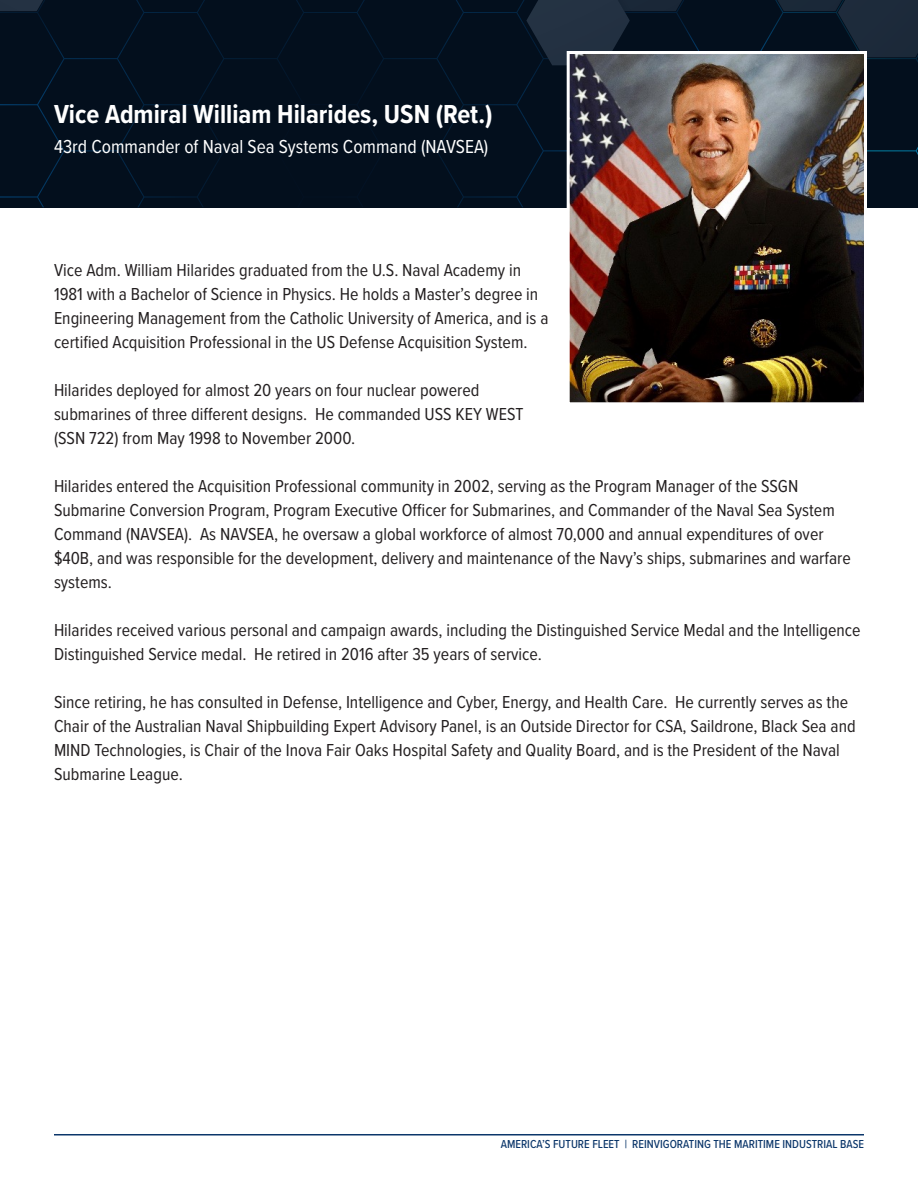
<style>
.page{position:relative;width:918px;height:1188px;background:#fff}
.page>*{position:absolute;margin:0;border:0;box-sizing:border-box;transform-origin:0 0}
.t1{font:700 27px "Proxima Nova Cond";color:#fff}
.t2{font:19.5px "Proxima Nova Cond";color:#fff}
.t3{font:18px/24px "Proxima Nova Cond";color:#231f20}
.t4{font:500 12px "Proxima Nova Cond";color:#0b366a}
</style>
<div class="page">
<svg style="left:0;top:0;width:918px;height:207px;background:#05111f"></svg>
<img style="left:565px;top:50px;width:303px;height:353px">
<hr style="left:54px;top:1134px;width:810px;height:1px;background:#0b366a">
<p class="t1" style="left:54px;top:94px;width:440px">Vice Admiral William Hilarides, USN (Ret.)</p>
<p class="t2" style="left:54px;top:132px;width:436px">43rd Commander of Naval Sea Systems Command (NAVSEA)</p>
<p class="t3" style="left:54px;top:257px;width:496px">Vice Adm. William Hilarides graduated from the U.S. Naval Academy in 1981 with a Bachelor of Science in Physics. He holds a Master’s degree in Engineering Management from the Catholic University of America, and is a certified Acquisition Professional in the US Defense Acquisition System.</p>
<p class="t3" style="left:54px;top:377px;width:471px">Hilarides deployed for almost 20 years on four nuclear powered submarines of three different designs. He commanded USS KEY WEST (SSN 722) from May 1998 to November 2000.</p>
<p class="t3" style="left:54px;top:473px;width:798px">Hilarides entered the Acquisition Professional community in 2002, serving as the Program Manager of the SSGN Submarine Conversion Program, Program Executive Officer for Submarines, and Commander of the Naval Sea System Command (NAVSEA). As NAVSEA, he oversaw a global workforce of almost 70,000 and annual expenditures of over $40B, and was responsible for the development, delivery and maintenance of the Navy’s ships, submarines and warfare systems.</p>
<p class="t3" style="left:54px;top:617px;width:808px">Hilarides received various personal and campaign awards, including the Distinguished Service Medal and the Intelligence<br>Distinguished Service medal. He retired in 2016 after 35 years of service.</p>
<p class="t3" style="left:54px;top:689px;width:803px">Since retiring, he has consulted in Defense, Intelligence and Cyber, Energy, and Health Care. He currently serves as the Chair of the Australian Naval Shipbuilding Expert Advisory Panel, is an Outside Director for CSA, Saildrone, Black Sea and MIND Technologies, is Chair of the Inova Fair Oaks Hospital Safety and Quality Board, and is the President of the Naval Submarine League.</p>
<p class="t4" style="left:501px;top:1136px;width:365px">AMERICA’S FUTURE FLEET | REINVIGORATING THE MARITIME INDUSTRIAL BASE</p>
</div>
